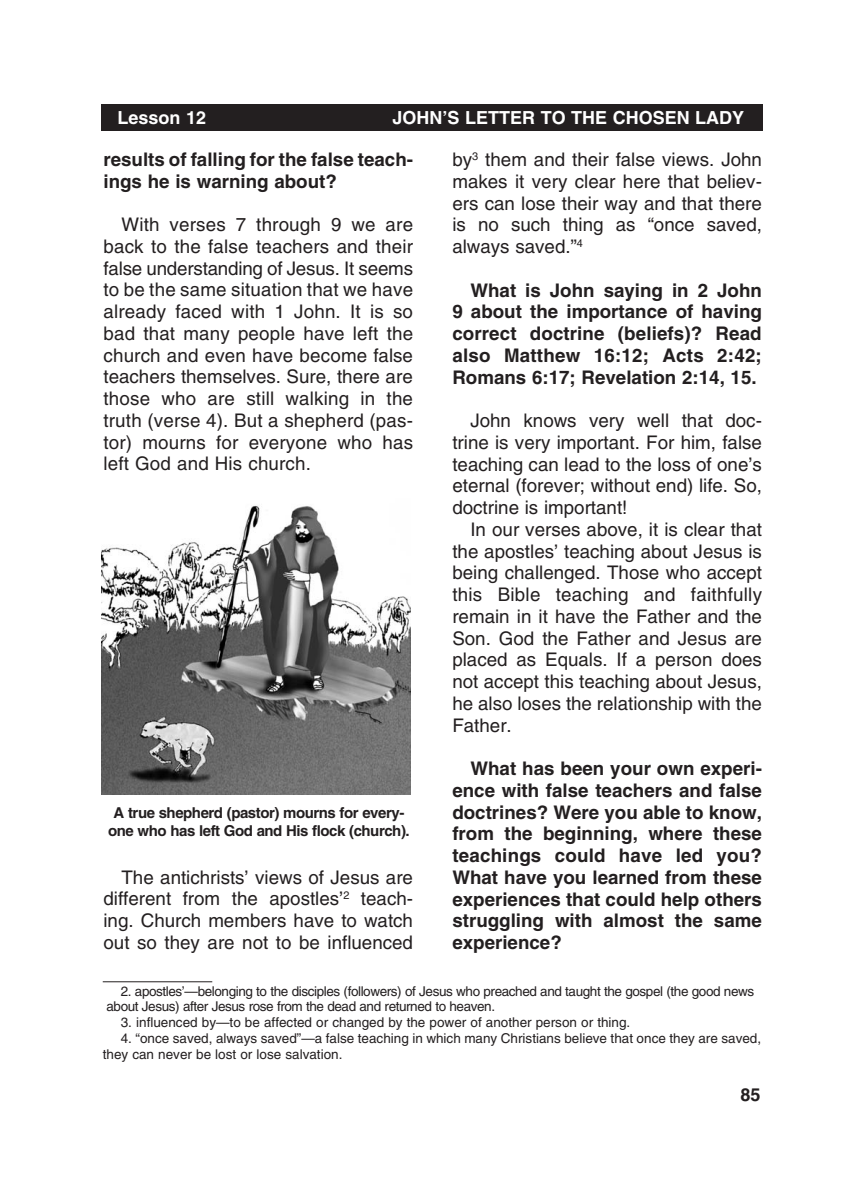
<style>
.page{position:relative;width:864px;height:1188px;background:#fff}
.page>*{position:absolute;margin:0;border:0;box-sizing:border-box;transform-origin:0 0}
._1-Body{font:18.75px/21.8px "Helvetica";color:#231f20;text-align:justify}
._2-Body_bold{font:700 18.75px/21.8px "Helvetica";color:#231f20;text-align:justify}
._1-Body-2{font:700 18.75px/21.8px "Helvetica";color:#231f20}
.t1{font:700 18px "Helvetica";color:#fff}
.t2{font:700 18px "Helvetica";color:#231f20}
._8-captions{font:700 15px/18px "Helvetica";letter-spacing:-.03em;color:#231f20;text-align:center}
._7-footnotes{font:13.5px/15.8px "Helvetica";color:#231f20}
._6-Footnotes_rule{font:13.5px "Helvetica";letter-spacing:-.03em;color:#231f20}
._7-footnotes-2{font:13.5px "Helvetica";letter-spacing:-.03em;color:#231f20}
</style>
<div class="page">
<div style="left:101px;top:104px;width:662px;height:27px;background:#231f20"></div>
<img style="left:101px;top:505px;width:310px;height:289px">
<hr style="left:103px;top:981px;width:109px;height:1px;background:#231f20">
<p class="t1" style="left:118px;top:106px;width:90px">Lesson 12</p>
<p class="t1" style="left:393px;top:106px;width:24px">John</p>
<p class="t1" style="left:443px;top:106px;width:46px">’s Letter</p>
<p class="t1" style="left:541px;top:106px;width:44px">to the</p>
<p class="t1" style="left:613px;top:106px;width:27px">Chosen</p>
<p class="t1" style="left:695px;top:106px;width:25px">Lady</p>
<p class="_1-Body-2" style="left:103px;top:148px;width:311px">results of falling for the false teach&shy;ings he is warning about?</p>
<p class="_1-Body" style="left:103px;top:214px;width:311px;text-indent:18px">With verses 7 through 9 we are back to the false teachers and their false understanding of Jesus. It seems to be the same situation that we have already faced with 1 John. It is so bad that many people have left the church and even have become false teachers themselves. Sure, there are those who are still walking in the truth (verse 4). But a shepherd (pas&shy;tor) mourns for everyone who has left God and His church.</p>
<p class="_8-captions" style="left:108px;top:803px;width:303px">A true shepherd (pastor) mourns for every&shy;one who has left God and His flock (church).</p>
<p class="_1-Body" style="left:103px;top:866px;width:311px;text-indent:18px">The antichrists’ views of Jesus are different from the apostles’<sup>2</sup> teach&shy;ing. Church members have to watch out so they are not to be influenced</p>
<p class="_1-Body" style="left:452px;top:149px;width:311px">by<sup>3</sup> them and their false views. John makes it very clear here that believ&shy;ers can lose their way and that there is no such thing as “once saved, always saved. ”<sup>4</sup></p>
<p class="_2-Body_bold" style="left:452px;top:279px;width:311px;text-indent:18px">What is John saying in 2 John 9 about the importance of having correct doctrine (beliefs)? Read also Matthew 16:12; Acts 2:42; Romans 6:17; Revelation 2:14, 15.</p>
<p class="_1-Body" style="left:452px;top:410px;width:311px;text-indent:18px">John knows very well that doc&shy;trine is very important. For him, false teaching can lead to the loss of one’s eternal (forever; without end) life. So, doctrine is important!</p>
<p class="_1-Body" style="left:452px;top:518px;width:311px;text-indent:18px">In our verses above, it is clear that the apostles’ teaching about Jesus is being challenged. Those who accept this Bible teaching and faithfully remain in it have the Father and the Son. God the Father and Jesus are placed as Equals. If a person does not accept this teaching about Jesus, he also loses the relationship with the Father.</p>
<p class="_2-Body_bold" style="left:452px;top:757px;width:311px;text-indent:18px">What has been your own experi&shy;ence with false teachers and false doctrines? Were you able to know, from the beginning, where these teachings could have led you?<br>What have you learned from these experiences that could help others struggling with almost the same experience?</p>
<p class="_6-Footnotes_rule" style="left:121px;top:983px;width:635px">2. apostles’—belonging to the disciples (followers) of Jesus who preached and taught the gospel (the good news</p>
<p class="_7-footnotes-2" style="left:106px;top:999px;width:388px">about Jesus) after Jesus rose from the dead and returned to heaven.</p>
<p class="_7-footnotes" style="left:121px;top:1015px;width:509px">3. influenced by—to be affected or changed by the power of another person or thing.</p>
<p class="_7-footnotes" style="left:103px;top:1030px;width:660px;text-indent:18px">4. “once saved, always saved”—a false teaching in which many Christians believe that once they are saved, they can never be lost or lose salvation.</p>
<p class="t2" style="left:741px;top:1083px;width:22px">85</p>
</div>
